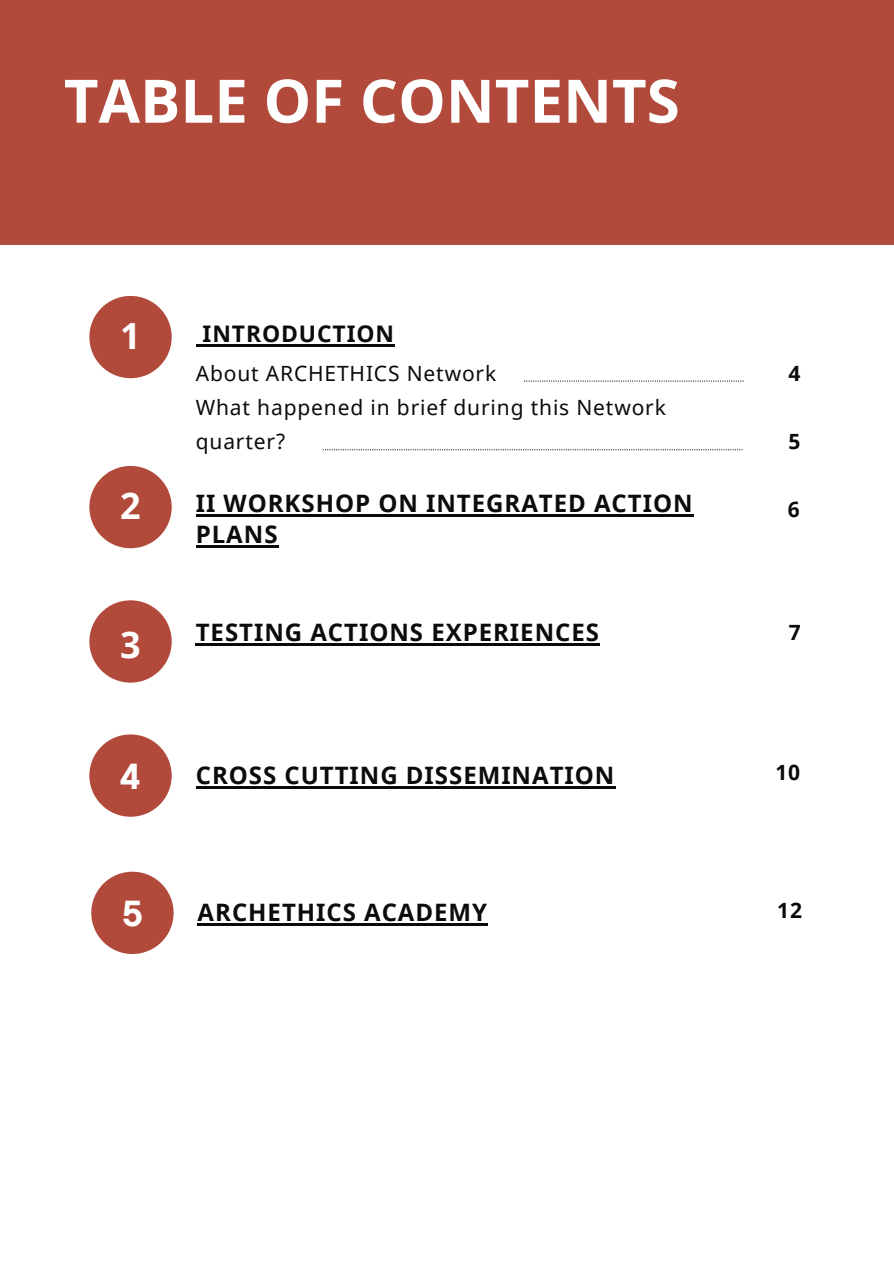
<style>
.page{position:relative;width:894px;height:1264px;background:#fff}
.page>*{position:absolute;margin:0;border:0;box-sizing:border-box;transform-origin:0 0}
.t1{font:700 60px "Noto Sans";color:#fff}
.t2{font:700 36px "Noto Sans";color:#fff}
.t3{font:700 36px "TT Commons Pro";color:#fff}
.t4{font:700 24px/30.3px "Noto Sans";letter-spacing:.04em;color:#0b0b0b}
.t5{font:700 22.8px "Noto Sans";letter-spacing:.04em;color:#0b0b0b}
.t6{font:21px/33.8px "Noto Sans";letter-spacing:.04em;color:#0b0b0b}
.t7{font:700 21px "Noto Sans";color:#0b0b0b}
</style>
<div class="page">
<svg style="left:322px;top:381px;width:353px;height:70px"></svg>
<svg style="left:524px;top:380px;width:219px;height:1px"></svg>
<div style="left:89px;top:296px;width:83px;height:82px;background:#b24a3b;border-radius:50%"></div>
<div style="left:89px;top:600px;width:83px;height:82px;background:#b24a3b;border-radius:50%"></div>
<div style="left:89px;top:466px;width:83px;height:82px;background:#b24a3b;border-radius:50%"></div>
<div style="left:89px;top:734px;width:83px;height:82px;background:#b24a3b;border-radius:50%"></div>
<div style="left:0;top:0;width:893px;height:245px;background:#b24a3b"></div>
<svg style="left:196px;top:344px;width:6px;height:2px"></svg>
<hr style="left:202px;top:344px;width:193px;height:2px;background:#0b0b0b">
<hr style="left:196px;top:514px;width:497px;height:2px;background:#0b0b0b">
<hr style="left:196px;top:545px;width:82px;height:2px;background:#0b0b0b">
<hr style="left:196px;top:643px;width:404px;height:2px;background:#0b0b0b">
<hr style="left:196px;top:786px;width:419px;height:2px;background:#0b0b0b">
<svg style="left:322px;top:449px;width:420px;height:1px"></svg>
<div style="left:91px;top:871px;width:82px;height:83px;background:#b24a3b;border-radius:50%"></div>
<hr style="left:197px;top:923px;width:291px;height:2px;background:#0b0b0b">
<h2 class="t1" style="left:64px;top:59px;width:617px">TABLE OF CONTENTS</h2>
<h2 class="t2" style="left:120px;top:311px;width:22px">1</h2>
<p class="t5" style="left:202px;top:317px;width:193px">INTRODUCTION</p>
<h1 class="t6" style="left:196px;top:356px;width:302px">About ARCHETHICS Network</h1>
<p class="t6" style="left:196px;top:390px;width:471px">What happened in brief during this Network quarter?</p>
<p class="t7" style="left:788px;top:359px;width:13px">4</p>
<p class="t7" style="left:788px;top:426px;width:13px">5</p>
<h2 class="t2" style="left:120px;top:481px;width:22px">2</h2>
<p class="t4" style="left:196px;top:488px;width:498px">II WORKSHOP ON INTEGRATED ACTION<br>PLANS</p>
<p class="t7" style="left:787px;top:495px;width:13px">6</p>
<p class="t2" style="left:120px;top:619px;width:22px">3</p>
<h3 class="t4" style="left:196px;top:616px;width:404px">TESTING ACTIONS EXPERIENCES</h3>
<p class="t7" style="left:788px;top:617px;width:13px">7</p>
<p class="t3" style="left:120px;top:753px;width:22px">4</p>
<h3 class="t4" style="left:196px;top:759px;width:420px">CROSS CUTTING DISSEMINATION</h3>
<p class="t7" style="left:775px;top:758px;width:26px">10</p>
<p class="t3" style="left:122px;top:890px;width:22px">5</p>
<p class="t4" style="left:197px;top:896px;width:291px">ARCHETHICS ACADEMY</p>
<h2 class="t7" style="left:777px;top:895px;width:26px">12</h2>
</div>
